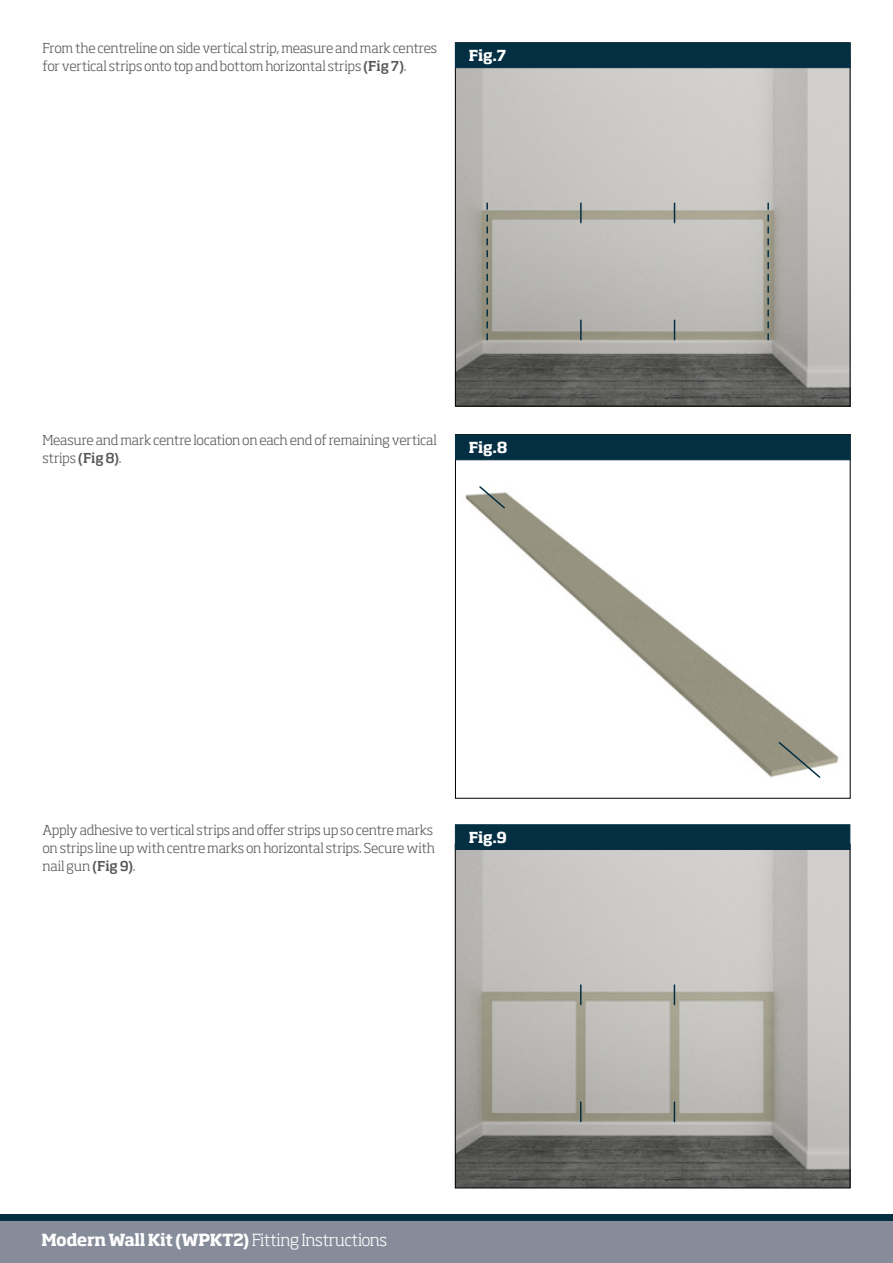
<style>
.page{position:relative;width:893px;height:1263px;background:#fff}
.page>*{position:absolute;margin:0;border:0;box-sizing:border-box;transform-origin:0 0}
.t1{font:700 16.5px "Soho Std";letter-spacing:-.03em;color:#fff}
.t2{font:700 15px "Soho Std";letter-spacing:-.015em;color:#fff}
.t3{font:300 13.5px/18px "Soho Std";letter-spacing:-.015em;color:#58585b}
.s1{font-weight:500}
.s2{font-weight:300}
</style>
<div class="page">
<img style="left:457px;top:68px;width:391px;height:336px">
<img style="left:457px;top:460px;width:391px;height:318px">
<img style="left:457px;top:850px;width:391px;height:336px">
<div style="left:455px;top:43px;width:395px;height:25px;background:#042f43"></div>
<div style="left:455px;top:435px;width:395px;height:25px;background:#042f43;border:1px solid #042f43"></div>
<div style="left:455px;top:824px;width:395px;height:26px;background:#042f43;border:1px solid #042f43"></div>
<div style="left:0;top:1220px;width:893px;height:43px;background:#878c9a"></div>
<div style="left:0;top:1214px;width:893px;height:6px;background:#042f43"></div>
<svg style="left:580px;top:985px;width:1px;height:19px"></svg>
<svg style="left:580px;top:1102px;width:1px;height:19px"></svg>
<svg style="left:674px;top:985px;width:1px;height:19px"></svg>
<svg style="left:674px;top:1102px;width:1px;height:19px"></svg>
<svg style="left:486px;top:203px;width:2px;height:137px"></svg>
<hr style="left:580px;top:203px;width:2px;height:20px;background:#042f43">
<hr style="left:580px;top:320px;width:2px;height:20px;background:#042f43">
<svg style="left:674px;top:203px;width:1px;height:20px"></svg>
<svg style="left:674px;top:320px;width:1px;height:20px"></svg>
<svg style="left:767px;top:203px;width:2px;height:137px"></svg>
<svg style="left:478px;top:485px;width:28px;height:25px"></svg>
<svg style="left:777px;top:740px;width:45px;height:38px"></svg>
<p class="t3" style="left:43px;top:39px;width:396px">From the centreline on side vertical strip, measure and mark centres for vertical strips onto top and bottom horizontal strips <span class="s1">(Fig 7)</span>.</p>
<p class="t2" style="left:469px;top:46px;width:39px">Fig.7</p>
<p class="t3" style="left:43px;top:431px;width:396px">Measure and mark centre location on each end of remaining vertical strips <span class="s1">(Fig 8)</span>.</p>
<p class="t2" style="left:469px;top:438px;width:40px">Fig.8</p>
<p class="t3" style="left:43px;top:821px;width:394px">Apply adhesive to vertical strips and offer strips up so centre marks on strips line up with centre marks on horizontal strips. Secure with nail gun <span class="s1">(Fig 9)</span>.</p>
<p class="t2" style="left:469px;top:828px;width:40px">Fig.9</p>
<p class="t1" style="left:41px;top:1229px;width:347px">Modern Wall Kit (WPKT2) <span class="s2">Fitting Instructions</span></p>
</div>
